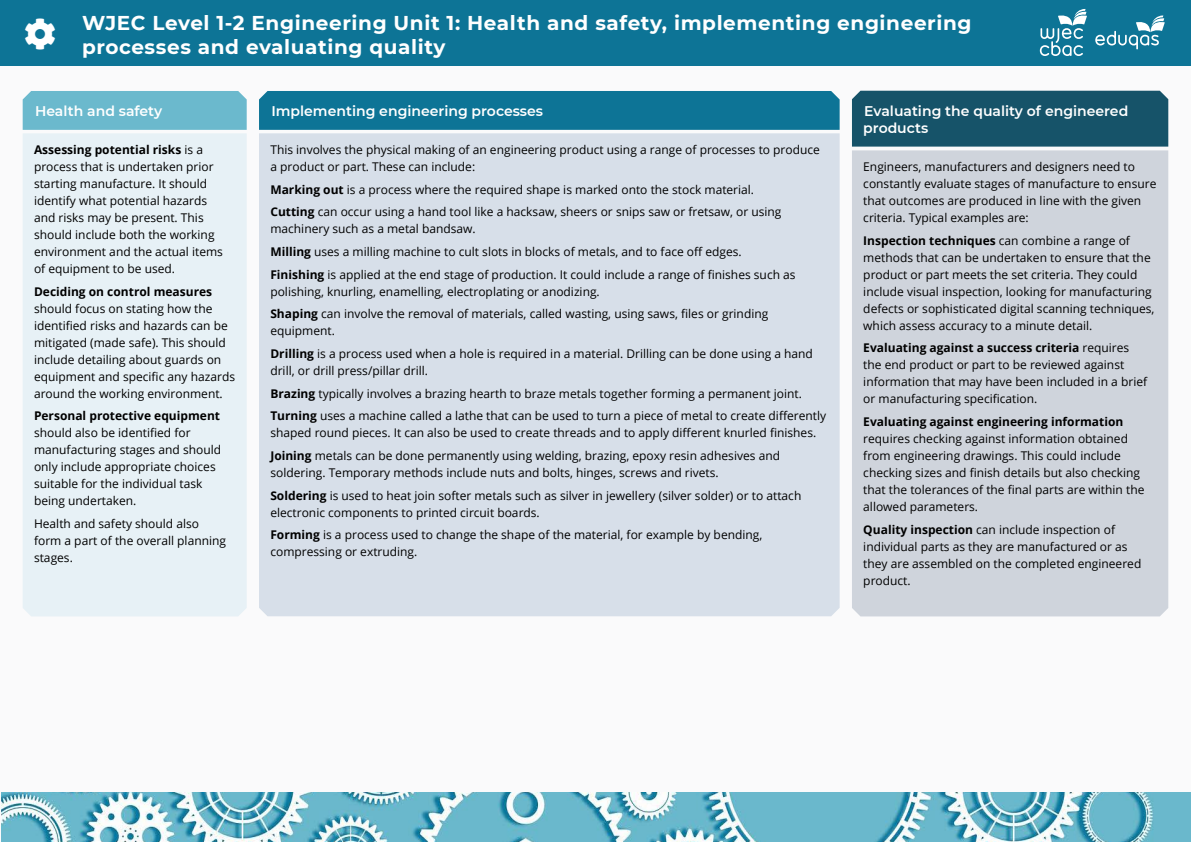
<style>
.page{position:relative;width:1191px;height:842px;background:#fff}
.page>*{position:absolute;margin:0;border:0;box-sizing:border-box;transform-origin:0 0}
.Document_Heading{font:700 20px/24px "Montserrat";letter-spacing:.03em;color:#fff}
.t1{font:600 14px/17px "Montserrat";color:#fff}
.Paragraph_text{font:12px/17px "Open Sans";color:#000}
.s1{font-weight:700}
</style>
<div class="page">
<div style="left:0;top:9px;width:1191px;height:833px;background:#fafafb"></div>
<img style="left:1px;top:792px;width:1190px;height:50px">
<div style="left:0;top:0;width:1191px;height:66px;background:#0d7496"></div>
<svg style="left:1039px;top:9px;width:48px;height:47px"></svg>
<svg style="left:1095px;top:15px;width:69px;height:34px"></svg>
<div style="left:852px;top:150px;width:316px;height:466px;background:#cfd4dc"></div>
<div style="left:852px;top:91px;width:316px;height:56px;background:#165369"></div>
<div style="left:23px;top:133px;width:224px;height:483px;background:#e7f1f6"></div>
<div style="left:23px;top:91px;width:224px;height:39px;background:#6bb9cd"></div>
<div style="left:259px;top:133px;width:580px;height:483px;background:#d7dfe9"></div>
<div style="left:259px;top:91px;width:580px;height:39px;background:#0d7496"></div>
<p class="Document_Heading" style="left:82px;top:10px;width:891px">WJEC Level 1-2 Engineering Unit 1: Health and safety, implementing engineering processes and evaluating quality</p>
<h1 class="t1" style="left:35px;top:102px;width:129px">Health and safety</h1>
<p class="Paragraph_text" style="left:34px;top:141px;width:190px"><span class="s1">Assessing potential risks</span> is a process that is undertaken prior starting manufacture. It should identify what potential hazards and risks may be present. This should include both the working environment and the actual items of equipment to be used.</p>
<p class="Paragraph_text" style="left:34px;top:282px;width:202px"><span class="s1">Deciding on control measures </span>should focus on stating how the identified risks and hazards can be mitigated (made safe). This should include detailing about guards on equipment and specific any hazards around the working environment.</p>
<p class="Paragraph_text" style="left:34px;top:407px;width:189px"><span class="s1">Personal protective equipment </span>should also be identified for manufacturing stages and should only include appropriate choices suitable for the individual task being undertaken.</p>
<p class="Paragraph_text" style="left:34px;top:515px;width:193px">Health and safety should also form a part of the overall planning stages.</p>
<h1 class="t1" style="left:271px;top:102px;width:273px">Implementing engineering processes</h1>
<p class="Paragraph_text" style="left:270px;top:141px;width:551px">This involves the physical making of an engineering product using a range of processes to produce a product or part. These can include:</p>
<p class="Paragraph_text" style="left:270px;top:180px;width:485px"><span class="s1">Marking out</span> is a process where the required shape is marked onto the stock material.</p>
<p class="Paragraph_text" style="left:270px;top:203px;width:513px"><span class="s1">Cutting</span> can occur using a hand tool like a hacksaw, sheers or snips saw or fretsaw, or using machinery such as a metal bandsaw.</p>
<p class="Paragraph_text" style="left:270px;top:243px;width:473px"><span class="s1">Milling</span> uses a milling machine to cult slots in blocks of metals, and to face off edges.</p>
<p class="Paragraph_text" style="left:270px;top:265px;width:527px"><span class="s1">Finishing</span> is applied at the end stage of production. It could include a range of finishes such as polishing, knurling, enamelling, electroplating or anodizing.</p>
<p class="Paragraph_text" style="left:270px;top:305px;width:499px"><span class="s1">Shaping</span> can involve the removal of materials, called wasting, using saws, files or grinding equipment.</p>
<p class="Paragraph_text" style="left:270px;top:345px;width:544px"><span class="s1">Drilling</span> is a process used when a hole is required in a material. Drilling can be done using a hand drill, or drill press/pillar drill.</p>
<p class="Paragraph_text" style="left:270px;top:384px;width:533px"><span class="s1">Brazing</span> typically involves a brazing hearth to braze metals together forming a permanent joint.</p>
<p class="Paragraph_text" style="left:270px;top:407px;width:557px"><span class="s1">Turning</span> uses a machine called a lathe that can be used to turn a piece of metal to create differently shaped round pieces. It can also be used to create threads and to apply different knurled finishes.</p>
<p class="Paragraph_text" style="left:270px;top:447px;width:511px"><span class="s1">Joining</span> metals can be done permanently using welding, brazing, epoxy resin adhesives and soldering. Temporary methods include nuts and bolts, hinges, screws and rivets.</p>
<p class="Paragraph_text" style="left:270px;top:486px;width:532px"><span class="s1">Soldering</span> is used to heat join softer metals such as silver in jewellery (silver solder) or to attach electronic components to printed circuit boards.</p>
<p class="Paragraph_text" style="left:270px;top:526px;width:493px"><span class="s1">Forming</span> is a process used to change the shape of the material, for example by bending, compressing or extruding.</p>
<h1 class="t1" style="left:863px;top:102px;width:266px">Evaluating the quality of engineered products</h1>
<p class="Paragraph_text" style="left:863px;top:158px;width:295px">Engineers, manufacturers and designers need to constantly evaluate stages of manufacture to ensure that outcomes are produced in line with the given criteria. Typical examples are:</p>
<p class="Paragraph_text" style="left:863px;top:231px;width:293px"><span class="s1">Inspection techniques</span> can combine a range of methods that can be undertaken to ensure that the product or part meets the set criteria. They could include visual inspection, looking for manufacturing defects or sophisticated digital scanning techniques, which assess accuracy to a minute detail.</p>
<p class="Paragraph_text" style="left:863px;top:339px;width:285px"><span class="s1">Evaluating against a success criteria</span> requires the end product or part to be reviewed against information that may have been included in a brief or manufacturing specification.</p>
<p class="Paragraph_text" style="left:863px;top:413px;width:283px"><span class="s1">Evaluating against engineering information </span>requires checking against information obtained from engineering drawings. This could include checking sizes and finish details but also checking that the tolerances of the final parts are within the allowed parameters.</p>
<p class="Paragraph_text" style="left:863px;top:520px;width:279px"><span class="s1">Quality inspection</span> can include inspection of individual parts as they are manufactured or as they are assembled on the completed engineered product.</p>
</div>
